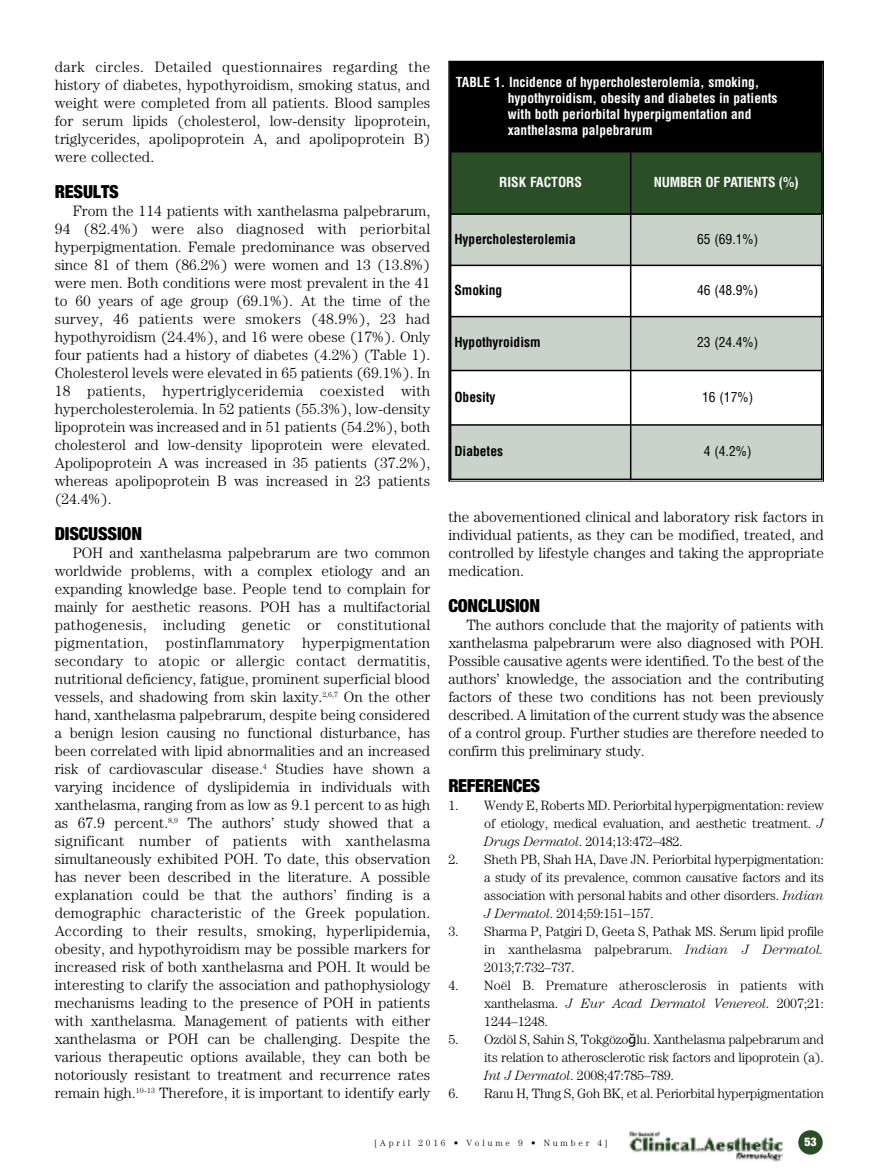
<style>
.page{position:relative;width:878px;height:1175px;background:#fff}
.page>*{position:absolute;margin:0;border:0;box-sizing:border-box;transform-origin:0 0}
.t1{font:900 condensed 18px "Helvetica Neue LT Std";letter-spacing:-.01em;color:#000}
.t2{font:300 15px/18px "Century Std";color:#000;text-align:justify}
.t3{font:300 13.5px/18px "Century Std";letter-spacing:-.02em;color:#000;text-align:justify}
.t4{font:700 condensed 13.5px/16.2px "Helvetica";color:#fff}
.t5{font:700 condensed 13.5px "Helvetica";color:#000}
.t6{font:condensed 13.5px "Helvetica";color:#000}
.t7{font:900 condensed 12px "Helvetica Neue LT Std";color:#fff}
.t8{font:300 9px "Century Std";letter-spacing:.31em;color:#000}
.s1{font-style:italic}
.s2{font-family:"Lucida Grande";font-weight:400}
</style>
<div class="page">
<div style="left:798px;top:1130px;width:24px;height:24px;background:#2a4e26;border-radius:50%"></div>
<img style="left:629px;top:1131px;width:153px;height:30px">
<div style="left:450px;top:62px;width:371px;height:90px;background:#000"></div>
<div style="left:450px;top:152px;width:180px;height:62px;background:#2a4e26"></div>
<div style="left:630px;top:152px;width:192px;height:62px;background:#2a4e26"></div>
<div style="left:450px;top:214px;width:180px;height:51px;background:#cad3c9"></div>
<div style="left:630px;top:214px;width:192px;height:51px;background:#cad3c9"></div>
<div style="left:450px;top:316px;width:180px;height:54px;background:#cad3c9"></div>
<div style="left:630px;top:316px;width:192px;height:54px;background:#cad3c9"></div>
<div style="left:450px;top:425px;width:180px;height:55px;background:#cad3c9"></div>
<div style="left:630px;top:425px;width:192px;height:55px;background:#cad3c9"></div>
<hr style="left:450px;top:62px;width:1px;height:418px;background:#000">
<hr style="left:630px;top:151px;width:1px;height:329px;background:#000">
<hr style="left:820px;top:62px;width:2px;height:418px;background:#000">
<hr style="left:450px;top:213px;width:372px;height:2px;background:#000">
<hr style="left:450px;top:265px;width:372px;height:1px;background:#000">
<hr style="left:450px;top:316px;width:372px;height:1px;background:#000">
<hr style="left:450px;top:370px;width:372px;height:1px;background:#000">
<hr style="left:450px;top:424px;width:372px;height:2px;background:#000">
<hr style="left:450px;top:478px;width:372px;height:2px;background:#000">
<p class="t2" style="left:55px;top:59px;width:377px">dark circles. Detailed questionnaires regarding the history of diabetes, hypothyroidism, smoking status, and weight were completed from all patients. Blood samples for serum lipids (cholesterol, low-density lipoprotein, triglycerides, apolipoprotein A, and apolipoprotein B) were collected.</p>
<p class="t1" style="left:55px;top:185px;width:66px">RESULTS</p>
<p class="t2" style="left:55px;top:203px;width:377px;text-indent:18px">From the 114 patients with xanthelasma palpebrarum, 94 (82.4%) were also diagnosed with periorbital hyperpigmentation. Female predominance was observed since 81 of them (86.2%) were women and 13 (13.8%) were men. Both conditions were most prevalent in the 41 to 60 years of age group (69.1%). At the time of the survey, 46 patients were smokers (48.9%), 23 had hypothyroidism (24.4%), and 16 were obese (17%). Only four patients had a history of diabetes (4.2%) (Table 1).<br>Cholesterol levels were elevated in 65 patients (69.1%). In 18 patients, hypertriglyceridemia coexisted with hypercholesterolemia. In 52 patients (55.3%), low-density lipoprotein was increased and in 51 patients (54.2%), both cholesterol and low-density lipoprotein were elevated.<br>Apolipoprotein A was increased in 35 patients (37.2%), whereas apolipoprotein B was increased in 23 patients (24.4%).</p>
<p class="t1" style="left:55px;top:527px;width:89px">DISCUSSION</p>
<p class="t2" style="left:55px;top:545px;width:377px;text-indent:18px">POH and xanthelasma palpebrarum are two common worldwide problems, with a complex etiology and an expanding knowledge base. People tend to complain for mainly for aesthetic reasons. POH has a multifactorial pathogenesis, including genetic or constitutional pigmentation, postinflammatory hyperpigmentation secondary to atopic or allergic contact dermatitis, nutritional deficiency, fatigue, prominent superficial blood vessels, and shadowing from skin laxity.<sup>2,6,7</sup> On the other hand, xanthelasma palpebrarum, despite being considered a benign lesion causing no functional disturbance, has been correlated with lipid abnormalities and an increased risk of cardiovascular disease.<sup>4</sup> Studies have shown a varying incidence of dyslipidemia in individuals with xanthelasma, ranging from as low as 9.1 percent to as high as 67.9 percent.<sup>8,9</sup> The authors’ study showed that a significant number of patients with xanthelasma simultaneously exhibited POH. To date, this observation has never been described in the literature. A possible explanation could be that the authors’ finding is a demographic characteristic of the Greek population.<br>According to their results, smoking, hyperlipidemia, obesity, and hypothyroidism may be possible markers for increased risk of both xanthelasma and POH. It would be interesting to clarify the association and pathophysiology mechanisms leading to the presence of POH in patients with xanthelasma. Management of patients with either xanthelasma or POH can be challenging. Despite the various therapeutic options available, they can both be notoriously resistant to treatment and recurrence rates remain high.<sup>10–13</sup> Therefore, it is important to identify early</p>
<p class="t4" style="left:508px;top:74px;width:271px;text-indent:-52px">TABLE 1. Incidence of hypercholesterolemia, smoking, hypothyroidism, obesity and diabetes in patients with both periorbital hyperpigmentation and xanthelasma palpebrarum</p>
<p class="t4" style="left:499px;top:174px;width:84px">RISK FACTORS</p>
<p class="t4" style="left:653px;top:174px;width:146px">NUMBER OF PATIENTS (%)</p>
<p class="t5" style="left:454px;top:231px;width:123px">Hypercholesterolemia</p>
<p class="t6" style="left:697px;top:231px;width:63px">65 (69.1%)</p>
<p class="t5" style="left:454px;top:282px;width:49px">Smoking</p>
<p class="t6" style="left:697px;top:282px;width:63px">46 (48.9%)</p>
<p class="t5" style="left:454px;top:335px;width:88px">Hypothyroidism</p>
<p class="t6" style="left:697px;top:335px;width:63px">23 (24.4%)</p>
<p class="t5" style="left:454px;top:389px;width:43px">Obesity</p>
<p class="t6" style="left:702px;top:389px;width:52px">16 (17%)</p>
<p class="t5" style="left:454px;top:443px;width:50px">Diabetes</p>
<p class="t6" style="left:704px;top:443px;width:49px">4 (4.2%)</p>
<p class="t2" style="left:448px;top:509px;width:377px">the abovementioned clinical and laboratory risk factors in individual patients, as they can be modified, treated, and controlled by lifestyle changes and taking the appropriate medication.</p>
<p class="t1" style="left:448px;top:599px;width:93px">CONCLUSION</p>
<p class="t2" style="left:448px;top:617px;width:377px;text-indent:18px">The authors conclude that the majority of patients with xanthelasma palpebrarum were also diagnosed with POH.<br>Possible causative agents were identified. To the best of the authors’ knowledge, the association and the contributing factors of these two conditions has not been previously described. A limitation of the current study was the absence of a control group. Further studies are therefore needed to confirm this preliminary study.</p>
<p class="t1" style="left:448px;top:779px;width:93px">REFERENCES</p>
<p class="t3" style="left:484px;top:798px;width:341px;text-indent:-36px">1. Wendy E, Roberts MD. Periorbital hyperpigmentation: review of etiology, medical evaluation, and aesthetic treatment. <span class="s1">J Drugs Dermatol</span>. 2014;13:472–482.</p>
<p class="t3" style="left:484px;top:852px;width:341px;text-indent:-36px">2. Sheth PB, Shah HA, Dave JN. Periorbital hyperpigmentation: a study of its prevalence, common causative factors and its association with personal habits and other disorders. <span class="s1">Indian J Dermatol</span>. 2014;59:151–157.</p>
<p class="t3" style="left:484px;top:924px;width:341px;text-indent:-36px">3. Sharma P, Patgiri D, Geeta S, Pathak MS. Serum lipid profile in xanthelasma palpebrarum. <span class="s1">Indian J Dermatol.<br></span>2013;7:732–737.</p>
<p class="t3" style="left:484px;top:978px;width:341px;text-indent:-36px">4. Noël B. Premature atherosclerosis in patients with xanthelasma. <span class="s1">J Eur Acad Dermatol Venereol</span>. 2007;21:<br>1244–1248.</p>
<p class="t3" style="left:484px;top:1032px;width:341px;text-indent:-36px">5. Ozdöl S, Sahin S, Tokgözo<span class="s2">ğ</span>lu. Xanthelasma palpebrarum and its relation to atherosclerotic risk factors and lipoprotein (a).<br><span class="s1">Int J Dermatol</span>. 2008;47:785–789.</p>
<p class="t3" style="left:448px;top:1086px;width:377px">6. Ranu H, Thng S, Goh BK, et al. Periorbital hyperpigmentation</p>
<p class="t8" style="left:374px;top:1139px;width:234px">[April 2016 • Volume 9 • Number 4]</p>
<p class="t7" style="left:804px;top:1137px;width:14px">53</p>
</div>
